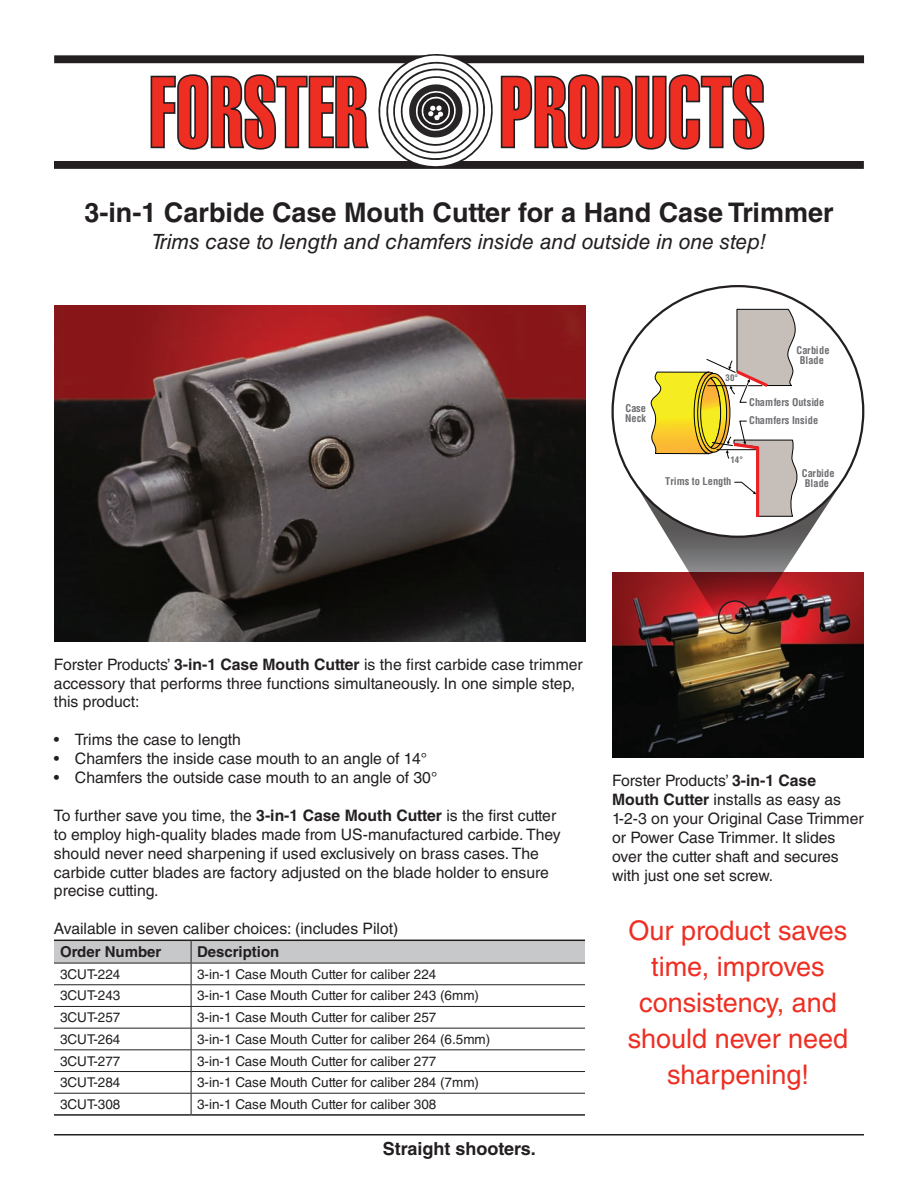
<style>
.page{position:relative;width:918px;height:1188px;background:#fff}
.page>*{position:absolute;margin:0;border:0;box-sizing:border-box;transform-origin:0 0}
.t1{font:27px/36px "Helvetica LT Std";color:#ee2e22;text-align:center}
.t2{font:700 27px "Helvetica LT Std";color:#231f20}
.t3{font:italic 21px "Helvetica LT Std";color:#231f20}
.t4{font:700 18px "Helvetica LT Std";color:#231f20}
.t5{font:15.75px/18.9px "Helvetica LT Std";color:#231f20}
.t6{font:700 15px "Helvetica LT Std";color:#231f20}
.t7{font:13.5px "Helvetica LT Std";color:#231f20}
.t8{font:700 condensed 10.35px/10.4px "Helvetica LT Std";letter-spacing:.005em;color:#6d6e71;text-align:center}
.t9{font:700 condensed 8.85px "Helvetica LT Std";color:#6d6e71}
.s1{font-weight:700}
</style>
<div class="page">
<img style="left:612px;top:573px;width:252px;height:184px">
<div style="left:54px;top:55px;width:810px;height:8px;background:#231f20"></div>
<div style="left:54px;top:161px;width:810px;height:8px;background:#231f20"></div>
<svg style="left:150px;top:54px;width:615px;height:115px"></svg>
<hr style="left:54px;top:1134px;width:810px;height:2px;background:#231f20">
<svg style="left:54px;top:941px;width:531px;height:173px"></svg>
<hr style="left:54px;top:940px;width:137px;height:1px;background:#231f20">
<hr style="left:191px;top:940px;width:394px;height:1px;background:#231f20">
<hr style="left:54px;top:1114px;width:137px;height:2px;background:#231f20">
<hr style="left:191px;top:1114px;width:394px;height:2px;background:#231f20">
<hr style="left:54px;top:1028px;width:137px;height:1px;background:#231f20">
<hr style="left:191px;top:1028px;width:394px;height:1px;background:#231f20">
<hr style="left:54px;top:1049px;width:137px;height:1px;background:#231f20">
<hr style="left:191px;top:1049px;width:394px;height:1px;background:#231f20">
<hr style="left:54px;top:1071px;width:137px;height:1px;background:#231f20">
<hr style="left:191px;top:1071px;width:394px;height:1px;background:#231f20">
<hr style="left:54px;top:1093px;width:137px;height:1px;background:#231f20">
<hr style="left:191px;top:1093px;width:394px;height:1px;background:#231f20">
<img style="left:54px;top:306px;width:531px;height:336px">
<div style="left:718px;top:600px;width:34px;height:34px;border:2px solid #231f20;border-radius:50%"></div>
<svg style="left:624px;top:309px;width:224px;height:314px"></svg>
<h1 class="t2" style="left:84px;top:196px;width:751px">3-in-1 Carbide Case Mouth Cutter for a Hand Case Trimmer</h1>
<h2 class="t3" style="left:152px;top:230px;width:616px">Trims case to length and chamfers inside and outside in one step!</h2>
<p class="t8" style="left:625px;top:403px;width:22px;text-align:left">Case<br>Neck</p>
<p class="t9" style="left:726px;top:373px;width:14px">30°</p>
<p class="t8" style="left:797px;top:345px;width:35px">Carbide<br>Blade</p>
<p class="t8" style="left:749px;top:397px;width:77px">Chamfers Outside</p>
<p class="t8" style="left:749px;top:415px;width:71px">Chamfers Inside</p>
<p class="t9" style="left:730px;top:454px;width:14px">14°</p>
<p class="t8" style="left:665px;top:476px;width:68px">Trims to Length</p>
<p class="t8" style="left:802px;top:468px;width:35px">Carbide<br>Blade</p>
<p class="t5" style="left:54px;top:655px;width:530px">Forster Products’ <span class="s1">3-in-1 Case Mouth Cutter</span> is the first carbide case trimmer accessory that performs three functions simultaneously. In one simple step, this product:</p>
<p class="t5" style="left:54px;top:730px;width:189px">• Trims the case to length</p>
<p class="t5" style="left:54px;top:749px;width:375px">• Chamfers the inside case mouth to an angle of 14°</p>
<p class="t5" style="left:54px;top:768px;width:385px">• Chamfers the outside case mouth to an angle of 30°</p>
<p class="t5" style="left:54px;top:806px;width:508px">To further save you time, the <span class="s1">3-in-1 Case Mouth Cutter</span> is the first cutter to employ high-quality blades made from US-manufactured carbide. They should never need sharpening if used exclusively on brass cases. The carbide cutter blades are factory adjusted on the blade holder to ensure precise cutting.</p>
<p class="t5" style="left:54px;top:919px;width:346px">Available in seven caliber choices: (includes Pilot)</p>
<p class="t6" style="left:60px;top:943px;width:103px">Order Number</p>
<p class="t6" style="left:197px;top:943px;width:84px">Description</p>
<p class="t7" style="left:60px;top:966px;width:62px">3CUT-224</p>
<p class="t7" style="left:197px;top:966px;width:241px">3-in-1 Case Mouth Cutter for caliber 224</p>
<p class="t7" style="left:60px;top:988px;width:62px">3CUT-243</p>
<p class="t7" style="left:197px;top:988px;width:284px">3-in-1 Case Mouth Cutter for caliber 243 (6mm)</p>
<p class="t7" style="left:60px;top:1010px;width:62px">3CUT-257</p>
<p class="t7" style="left:197px;top:1010px;width:241px">3-in-1 Case Mouth Cutter for caliber 257</p>
<p class="t7" style="left:60px;top:1031px;width:62px">3CUT-264</p>
<p class="t7" style="left:197px;top:1031px;width:295px">3-in-1 Case Mouth Cutter for caliber 264 (6.5mm)</p>
<p class="t7" style="left:60px;top:1053px;width:62px">3CUT-277</p>
<p class="t7" style="left:197px;top:1053px;width:241px">3-in-1 Case Mouth Cutter for caliber 277</p>
<p class="t7" style="left:60px;top:1075px;width:62px">3CUT-284</p>
<p class="t7" style="left:197px;top:1075px;width:284px">3-in-1 Case Mouth Cutter for caliber 284 (7mm)</p>
<p class="t7" style="left:60px;top:1096px;width:62px">3CUT-308</p>
<p class="t7" style="left:197px;top:1096px;width:241px">3-in-1 Case Mouth Cutter for caliber 308</p>
<p class="t4" style="left:383px;top:1137px;width:155px">Straight shooters.</p>
<p class="t5" style="left:612px;top:771px;width:253px">Forster Products’ <span class="s1">3-in-1 Case<br>Mouth Cutter</span> installs as easy as<br>1-2-3 on your Original Case Trimmer or Power Case Trimmer. It slides over the cutter shaft and secures with just one set screw.</p>
<h1 class="t1" style="left:628px;top:913px;width:222px">Our product saves time, improves consistency, and should never need sharpening!</h1>
</div>
